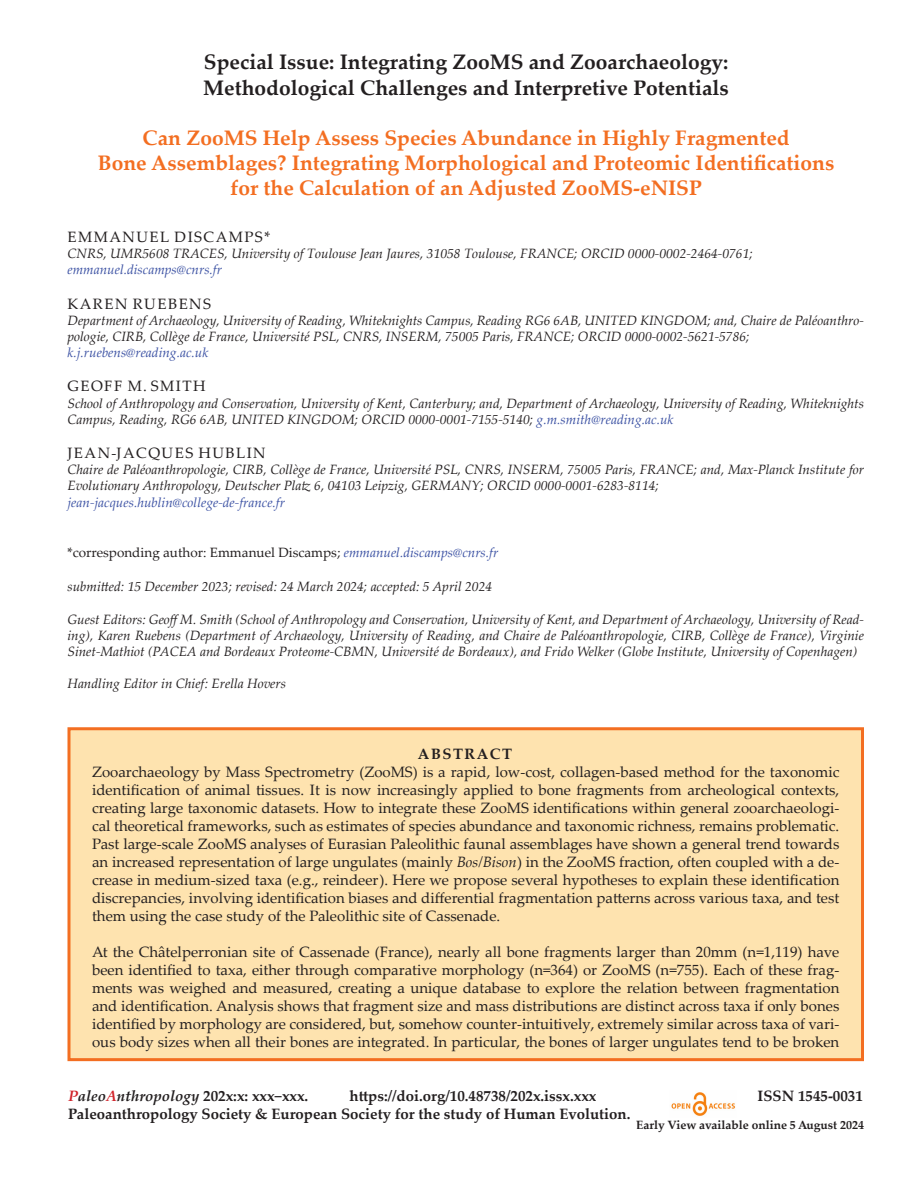
<style>
.page{position:relative;width:918px;height:1188px;background:#fff}
.page>*{position:absolute;margin:0;border:0;box-sizing:border-box;transform-origin:0 0}
.t1{font:700 21px "Palatino Linotype";color:#f36e21}
.t2{font:700 21px "Palatino Linotype";color:#231f20}
.article_abstract_first_paragraph{font:15px/18px "Palatino Linotype";color:#231f20;text-align:justify}
.t3{font:700 15px "Palatino Linotype";color:#231f20}
.article_abstract_first_paragraph-2{font:15px "Palatino Linotype";letter-spacing:.1em;color:#231f20}
.t4{font:italic 700 15px "Palatino Linotype";color:#231f20}
.article_abstract_first_paragraph-3{font:15px "Palatino Linotype";letter-spacing:.095em;color:#231f20}
.t5{font:700 15px "Palatino Linotype";letter-spacing:.1em;color:#231f20}
.figure_caption{font:italic 13.5px/16.2px "Palatino Linotype";color:#231f20}
.t6{font:italic 13.5px "Palatino Linotype";color:#3b51a3}
.article_first_paragraph_within_later_hea{font:13.5px "Palatino Linotype";color:#231f20}
.article_first_paragraph_within_later_hea-2{font:700 12px "Palatino Linotype";color:#231f20}
.s1{color:#3b51a3}
.s2{font-style:italic;color:#3b51a3}
.s3{font-style:italic}
.s4{color:#d1232a}
.s5{font-style:normal}
</style>
<div class="page">
<div style="left:69px;top:729px;width:793px;height:331px;background:#fee3af"></div>
<div style="left:68px;top:727px;width:796px;height:334px;border:3px solid #f36e21"></div>
<img style="left:671px;top:1092px;width:64px;height:24px">
<p class="t2" style="left:204px;top:47px;width:526px">Special Issue: Integrating ZooMS and Zooarchaeology:</p>
<p class="t2" style="left:203px;top:73px;width:527px">Methodological Challenges and Interpretive Potentials</p>
<p class="t1" style="left:143px;top:123px;width:649px">Can ZooMS Help Assess Species Abundance in Highly Fragmented</p>
<p class="t1" style="left:98px;top:148px;width:738px">Bone Assemblages? Integrating Morphological and Proteomic Identifications</p>
<p class="t1" style="left:230px;top:173px;width:473px">for the Calculation of an Adjusted ZooMS-eNISP</p>
<p class="article_abstract_first_paragraph-3" style="left:68px;top:226px;width:204px">EMMANUEL DISCAMPS*</p>
<p class="figure_caption" style="left:68px;top:245px;width:687px">CNRS, UMR5608 TRACES, University of Toulouse Jean Jaures, 31058 Toulouse, FRANCE; ORCID 0000-0002-2464-0761;</p>
<p class="t6" style="left:68px;top:260px;width:156px">emmanuel.discamps@cnrs.fr</p>
<p class="article_abstract_first_paragraph-2" style="left:68px;top:293px;width:145px">KAREN RUEBENS</p>
<p class="figure_caption" style="left:68px;top:312px;width:798px">Department of Archaeology, University of Reading, Whiteknights Campus, Reading RG6 6AB, UNITED KINGDOM; and, Chaire de Paléoanthro&shy;pologie, CIRB, Collège de France, Université PSL, CNRS, INSERM, 75005 Paris, FRANCE; ORCID 0000-0002-5621-5786;</p>
<p class="t6" style="left:68px;top:343px;width:142px">k.j.ruebens@reading.ac.uk</p>
<p class="article_abstract_first_paragraph-2" style="left:68px;top:376px;width:139px">GEOFF M. SMITH</p>
<p class="figure_caption" style="left:68px;top:394px;width:798px">School of Anthropology and Conservation, University of Kent, Canterbury; and, Department of Archaeology, University of Reading, Whiteknights<br>Campus, Reading, RG6 6AB, UNITED KINGDOM; ORCID 0000-0001-7155-5140; <span class="s1">g.m.smith@reading.ac.uk</span></p>
<p class="article_abstract_first_paragraph-2" style="left:68px;top:442px;width:200px">JEAN-JACQUES HUBLIN</p>
<p class="figure_caption" style="left:68px;top:461px;width:798px">Chaire de Paléoanthropologie, CIRB, Collège de France, Université PSL, CNRS, INSERM, 75005 Paris, FRANCE; and, Max-Planck Institute for<br>Evolutionary Anthropology, Deutscher Platz 6, 04103 Leipzig, GERMANY; ORCID 0000-0001-6283-8114;</p>
<p class="t6" style="left:68px;top:492px;width:219px">jean-jacques.hublin@college-de-france.fr</p>
<p class="article_first_paragraph_within_later_hea" style="left:68px;top:543px;width:432px">*corresponding author: Emmanuel Discamps; <span class="s2">emmanuel.discamps@cnrs.fr</span></p>
<p class="figure_caption" style="left:68px;top:578px;width:426px">submitted: 15 December 2023; revised: 24 March 2024; accepted: 5 April 2024</p>
<p class="figure_caption" style="left:68px;top:610px;width:798px;text-align:justify">Guest Editors: Geoff M. Smith (School of Anthropology and Conservation, University of Kent, and Department of Archaeology, University of Read&shy;ing), Karen Ruebens (Department of Archaeology, University of Reading, and Chaire de Paléoanthropologie, CIRB, Collège de France), Virginie Sinet-Mathiot (PACEA and Bordeaux Proteome-CBMN, Université de Bordeaux), and Frido Welker (Globe Institute, University of Copenhagen)</p>
<p class="figure_caption" style="left:68px;top:675px;width:220px">Handling Editor in Chief: Erella Hovers</p>
<p class="t5" style="left:418px;top:743px;width:96px">ABSTRACT</p>
<p class="article_abstract_first_paragraph" style="left:92px;top:763px;width:749px">Zooarchaeology by Mass Spectrometry (ZooMS) is a rapid, low-cost, collagen-based method for the taxonomic identification of animal tissues. It is now increasingly applied to bone fragments from archeological contexts, creating large taxonomic datasets. How to integrate these ZooMS identifications within general zooarchaeologi&shy;cal theoretical frameworks, such as estimates of species abundance and taxonomic richness, remains problematic.<br>Past large-scale ZooMS analyses of Eurasian Paleolithic faunal assemblages have shown a general trend towards an increased representation of large ungulates (mainly <span class="s3">Bos/Bison</span>) in the ZooMS fraction, often coupled with a de&shy;crease in medium-sized taxa (e.g., reindeer). Here we propose several hypotheses to explain these identification discrepancies, involving identification biases and differential fragmentation patterns across various taxa, and test them using the case study of the Paleolithic site of Cassenade.</p>
<p class="article_abstract_first_paragraph" style="left:92px;top:943px;width:749px">At the Châtelperronian site of Cassenade (France), nearly all bone fragments larger than 20mm (n=1,119) have been identified to taxa, either through comparative morphology (n=364) or ZooMS (n=755). Each of these frag&shy;ments was weighed and measured, creating a unique database to explore the relation between fragmentation and identification. Analysis shows that fragment size and mass distributions are distinct across taxa if only bones identified by morphology are considered, but, somehow counter-intuitively, extremely similar across taxa of vari&shy;ous body sizes when all their bones are integrated. In particular, the bones of larger ungulates tend to be broken</p>
<p class="t4" style="left:68px;top:1085px;width:242px"><span class="s4">P</span>aleo<span class="s4">A</span>nthropology <span class="s5">202x:x: xxx−xxx.</span></p>
<p class="t3" style="left:350px;top:1085px;width:248px">https://doi.org/10.48738/202x.issx.xxx</p>
<p class="t3" style="left:758px;top:1085px;width:107px">ISSN 1545-0031</p>
<p class="t3" style="left:68px;top:1103px;width:564px">Paleoanthropology Society &amp; European Society for the study of Human Evolution.</p>
<p class="article_first_paragraph_within_later_hea-2" style="left:636px;top:1117px;width:229px">Early View available online 5 August 2024</p>
</div>
